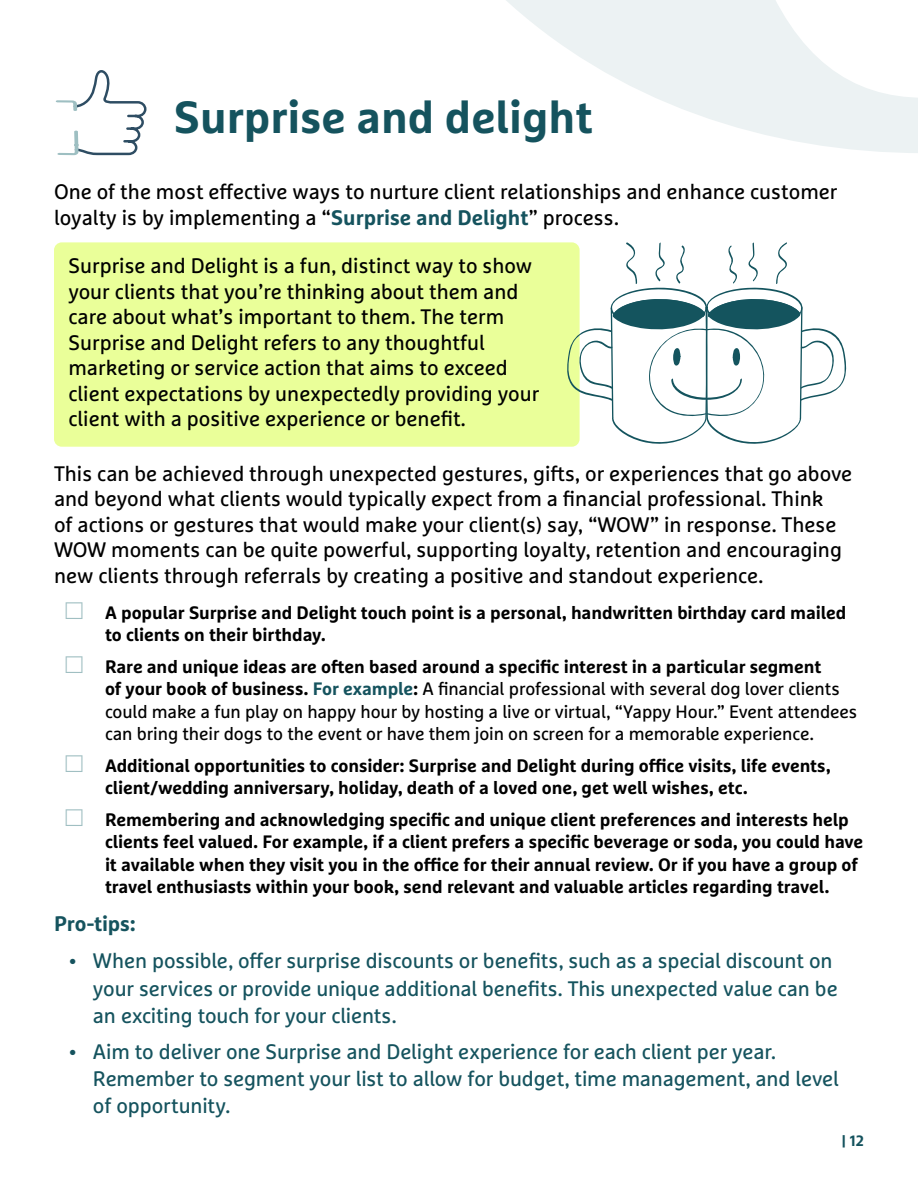
<style>
.page{position:relative;width:918px;height:1188px;background:#fff}
.page>*{position:absolute;margin:0;border:0;box-sizing:border-box;transform-origin:0 0}
.t1{font:700 45px "Marselis Pro";color:#15535e}
.t2{font:21px/25.5px "Marselis Pro";color:#000}
.t3{font:21px/27px "Marselis Pro";letter-spacing:-.005em;color:#15535e}
.t4{font:700 21px "Marselis Pro";letter-spacing:-.005em;color:#15535e}
.t5{font:700 18px/22.5px "Marselis Pro";letter-spacing:-.005em;color:#000}
.t6{font:18px/22.5px "Marselis Pro";letter-spacing:-.005em;color:#000}
.t7{font:700 15px "Marselis Pro";color:#15535e}
.s1{font-weight:700;color:#15535e}
.s2{color:#a0bfc2}
.s3{font-weight:700}
</style>
<div class="page">
<svg style="left:506px;top:0;width:412px;height:153px;fill:#ecf2f3"></svg>
<svg style="left:56px;top:70px;width:91px;height:86px"></svg>
<div style="left:54px;top:242px;width:526px;height:205px;background:#eaff99;border-radius:8px"></div>
<svg style="left:567px;top:242px;width:280px;height:204px"></svg>
<h1 class="t1" style="left:174px;top:89px;width:420px">Surprise and delight</h1>
<p class="t2" style="left:54px;top:179px;width:785px">One of the most effective ways to nurture client relationships and enhance customer loyalty is by implementing a “<span class="s1">Surprise and Delight</span>” process.</p>
<p class="t2" style="left:68px;top:253px;width:472px">Surprise and Delight is a fun, distinct way to show your clients that you’re thinking about them and care about what’s important to them. The term Surprise and Delight refers to any thoughtful marketing or service action that aims to exceed client expectations by unexpectedly providing your client with a positive experience or benefit.</p>
<p class="t2" style="left:54px;top:461px;width:800px">This can be achieved through unexpected gestures, gifts, or experiences that go above and beyond what clients would typically expect from a financial professional. Think<br>of actions or gestures that would make your client(s) say, “WOW” in response. These WOW moments can be quite powerful, supporting loyalty, retention and encouraging new clients through referrals by creating a positive and standout experience.</p>
<p class="t5" style="left:105px;top:601px;width:743px;text-indent:-42px"><span class="s2">□</span> A popular Surprise and Delight touch point is a personal, handwritten birthday card mailed to clients on their birthday.</p>
<p class="t6" style="left:105px;top:655px;width:754px;text-indent:-42px"><span class="s2">□</span> <span class="s3">Rare and unique ideas are often based around a specific interest in a particular segment<br>of your book of business.</span> <span class="s1">For example</span><span class="s3">:</span> A financial professional with several dog lover clients could make a fun play on happy hour by hosting a live or virtual, “Yappy Hour.” Event attendees can bring their dogs to the event or have them join on screen for a memorable experience.</p>
<p class="t5" style="left:105px;top:754px;width:727px;text-indent:-42px"><span class="s2">□</span> Additional opportunities to consider: Surprise and Delight during office visits, life events, client/wedding anniversary, holiday, death of a loved one, get well wishes, etc.</p>
<p class="t5" style="left:105px;top:808px;width:760px;text-indent:-42px"><span class="s2">□</span> Remembering and acknowledging specific and unique client preferences and interests help clients feel valued. For example, if a client prefers a specific beverage or soda, you could have it available when they visit you in the office for their annual review. Or if you have a group of travel enthusiasts within your book, send relevant and valuable articles regarding travel.</p>
<p class="t4" style="left:54px;top:911px;width:83px">Pro-tips:</p>
<p class="t3" style="left:93px;top:947px;width:746px;text-indent:-24px">• When possible, offer surprise discounts or benefits, such as a special discount on your services or provide unique additional benefits. This unexpected value can be an exciting touch for your clients.</p>
<p class="t3" style="left:93px;top:1037px;width:747px;text-indent:-24px">• Aim to deliver one Surprise and Delight experience for each client per year.<br>Remember to segment your list to allow for budget, time management, and level of opportunity.</p>
<p class="t7" style="left:842px;top:1131px;width:24px">| 12</p>
</div>
